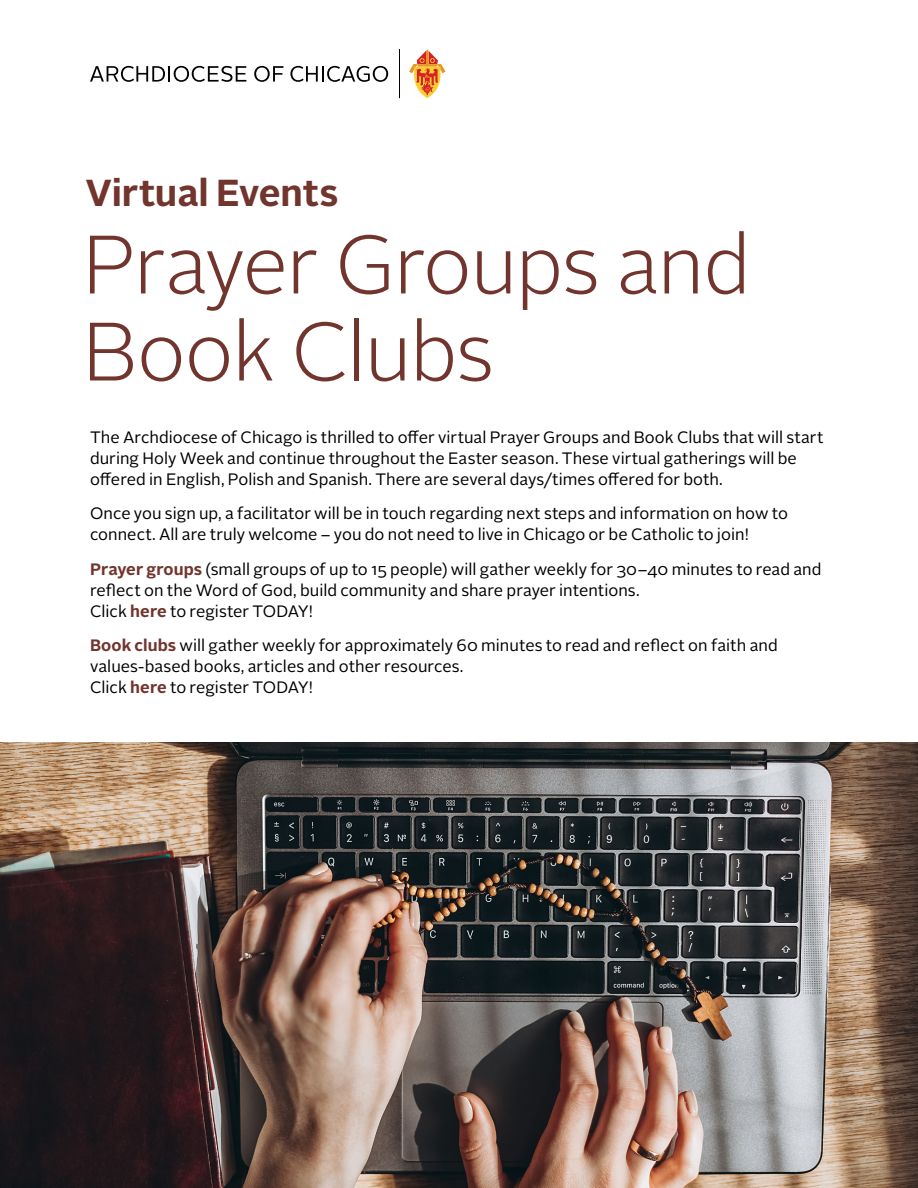
<style>
.page{position:relative;width:918px;height:1188px;background:#fff}
.page>*{position:absolute;margin:0;border:0;box-sizing:border-box;transform-origin:0 0}
.t1{font:300 82.5px/87px "Alright Sans";letter-spacing:-.02em;color:#72352e}
.t2{font:700 37.5px "Alright Sans";color:#72352e}
.t3{font:16.5px/21px "Alright Sans";color:#000}
.s1{font-weight:700;color:#72352e}
</style>
<div class="page">
<hr style="left:400px;top:50px;width:1px;height:48px;background:#000">
<svg style="left:90px;top:66px;width:156px;height:16px"></svg>
<svg style="left:254px;top:66px;width:29px;height:16px"></svg>
<svg style="left:290px;top:66px;width:98px;height:16px"></svg>
<svg style="left:409px;top:50px;width:36px;height:48px"></svg>
<img style="left:0;top:742px;width:918px;height:446px">
<h2 class="t2" style="left:85px;top:167px;width:255px">Virtual Events</h2>
<h1 class="t1" style="left:83px;top:223px;width:670px">Prayer Groups and<br>Book Clubs</h1>
<p class="t3" style="left:90px;top:427px;width:735px">The Archdiocese of Chicago is thrilled to offer virtual Prayer Groups and Book Clubs that will start during Holy Week and continue throughout the Easter season. These virtual gatherings will be offered in English, Polish and Spanish. There are several days/times offered for both.</p>
<p class="t3" style="left:90px;top:503px;width:699px">Once you sign up, a facilitator will be in touch regarding next steps and information on how to connect. All are truly welcome – you do not need to live in Chicago or be Catholic to join!</p>
<p class="t3" style="left:90px;top:559px;width:733px"><span class="s1">Prayer groups</span> (small groups of up to 15 people) will gather weekly for 30–40 minutes to read and reflect on the Word of God, build community and share prayer intentions.<br>Click <span class="s1">here</span> to register TODAY!</p>
<p class="t3" style="left:90px;top:635px;width:689px"><span class="s1">Book clubs</span> will gather weekly for approximately 60 minutes to read and reflect on faith and values-based books, articles and other resources.<br>Click <span class="s1">here</span> to register TODAY!</p>
</div>
